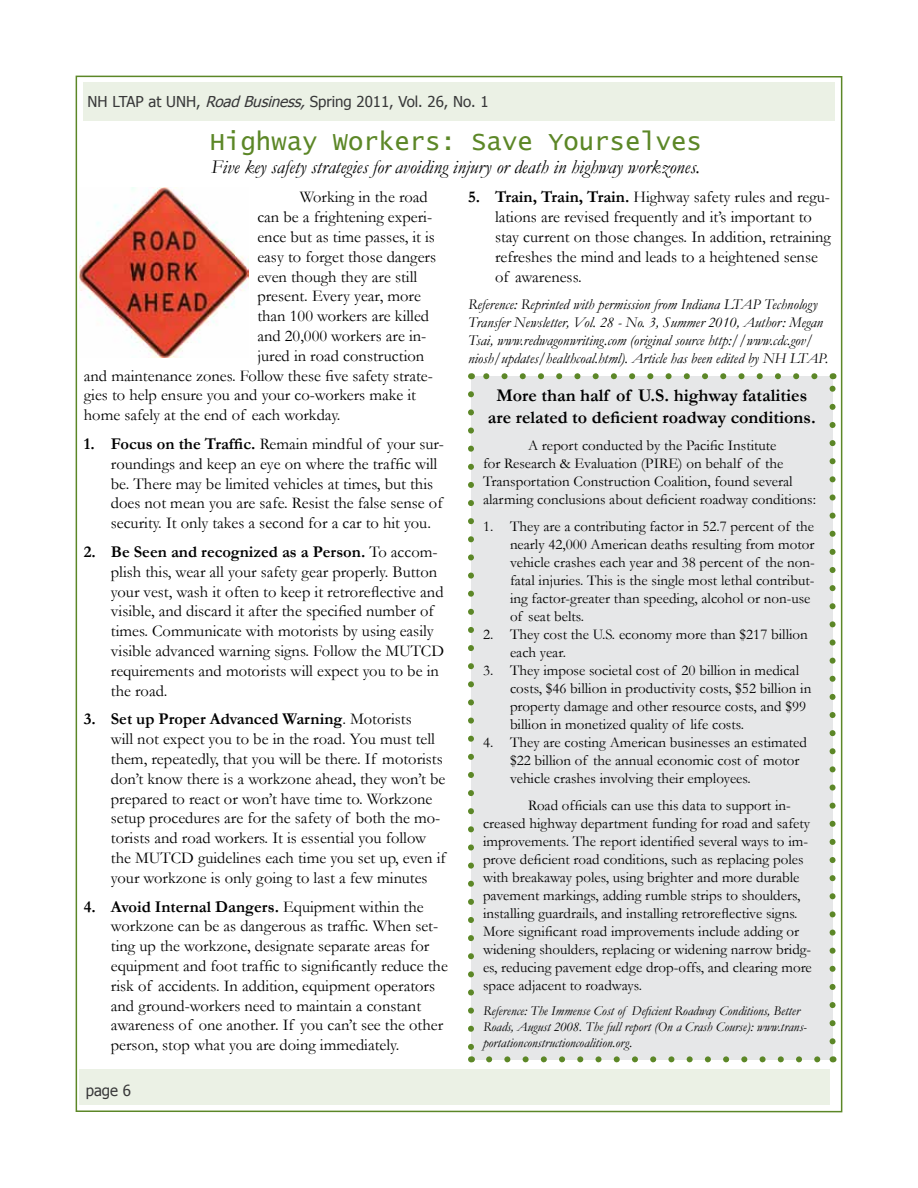
<style>
.page{position:relative;width:918px;height:1188px;background:#fff}
.page>*{position:absolute;margin:0;border:0;box-sizing:border-box;transform-origin:0 0}
.t1{font:25.5px "Lucida Console";color:#5c8727}
.t2{font:italic 19.5px "Garamond";color:#000}
.t3{font:700 18px/21.6px "Garamond";color:#000;text-align:center}
.t4{font:16.5px/19.8px "Garamond";color:#000}
.t5{font:15.3px "Tahoma";color:#383839}
.t6{font:15px/18px "Garamond";color:#000}
.t7{font:italic 15px/18px "Garamond";color:#000}
.t8{font:15px "Tahoma";color:#383839}
.t9{font:italic 13.5px/16.2px "Garamond";color:#000}
.s1{font-style:italic}
.s2{font-weight:700}
</style>
<div class="page">
<div style="left:83px;top:82px;width:752px;height:39px;background:#ebf1e5"></div>
<div style="left:80px;top:1069px;width:750px;height:36px;background:#ebf1e5"></div>
<img style="left:80px;top:188px;width:168px;height:169px">
<div style="left:471px;top:376px;width:362px;height:683px;background:#e6e7e8"></div>
<svg style="left:468px;top:394px;width:6px;height:656px"></svg>
<svg style="left:489px;top:1056px;width:335px;height:6px"></svg>
<svg style="left:830px;top:385px;width:6px;height:656px"></svg>
<svg style="left:483px;top:373px;width:331px;height:6px"></svg>
<p class="t8" style="left:88px;top:91px;width:402px">NH LTAP at UNH, <span class="s1">RoadBusiness,</span>Spring 2011, Vol. 26, No. 1</p>
<h1 class="t1" style="left:210px;top:129px;width:494px">Highway Workers: Save Yourselves</h1>
<p class="t2" style="left:211px;top:154px;width:490px">Five key safety strategies for avoiding injury or death in highway workzones.</p>
<p class="t4" style="left:300px;top:187px;width:130px">Working in the road</p>
<p class="t4" style="left:257px;top:207px;width:176px">can be a frightening experi-</p>
<p class="t4" style="left:257px;top:227px;width:179px">ence but as time passes, it is</p>
<p class="t4" style="left:257px;top:246px;width:180px">easy to forget those dangers</p>
<p class="t4" style="left:257px;top:266px;width:161px">even though they are still</p>
<p class="t4" style="left:257px;top:286px;width:165px">present. Every year, more</p>
<p class="t4" style="left:257px;top:306px;width:173px">than 100 workers are killed</p>
<p class="t4" style="left:257px;top:326px;width:171px">and 20,000 workers are in-</p>
<p class="t4" style="left:257px;top:345px;width:168px">jured in road construction</p>
<p class="t4" style="left:84px;top:365px;width:351px">and maintenance zones. Follow these five safety strate-</p>
<p class="t4" style="left:84px;top:385px;width:334px">gies to help ensure you and your co-workers make it</p>
<p class="t4" style="left:84px;top:405px;width:258px">home safely at the end of each workday.</p>
<p class="t4" style="left:111px;top:434px;width:335px;text-indent:-27px"><span class="s2">1. Focus on the Traffic.</span> Remain mindful of your sur&shy;roundings and keep an eye on where the traffic will be. There may be limited vehicles at times, but this does not mean you are safe. Resist the false sense of security. It only takes a second for a car to hit you.</p>
<p class="t4" style="left:111px;top:542px;width:335px;text-indent:-27px"><span class="s2">2. Be Seen and recognized as a Person.</span> To accom&shy;plish this, wear all your safety gear properly. Button your vest, wash it often to keep it retroreflective and visible, and discard it after the specified number of times. Communicate with motorists by using easily visible advanced warning signs. Follow the MUTCD requirements and motorists will expect you to be in the road.</p>
<p class="t4" style="left:111px;top:709px;width:336px;text-indent:-27px"><span class="s2">3. Set up Proper Advanced Warning</span>. Motorists<br>will not expect you to be in the road. You must tell them, repeatedly, that you will be there. If motorists don’t know there is a workzone ahead, they won’t be prepared to react or won’t have time to. Workzone setup procedures are for the safety of both the mo&shy;torists and road workers. It is essential you follow the MUTCD guidelines each time you set up, even if your workzone is only going to last a few minutes</p>
<p class="t4" style="left:111px;top:896px;width:339px;text-indent:-27px"><span class="s2">4. Avoid Internal Dangers.</span> Equipment within the workzone can be as dangerous as traffic. When set&shy;ting up the workzone, designate separate areas for equipment and foot traffic to significantly reduce the risk of accidents. In addition, equipment operators and ground-workers need to maintain a constant awareness of one another. If you can’t see the other person, stop what you are doing immediately.</p>
<p class="t5" style="left:86px;top:1080px;width:47px">page 6</p>
<p class="t4" style="left:495px;top:187px;width:338px;text-indent:-27px"><span class="s2">5. Train, Train, Train.</span> Highway safety rules and regu&shy;lations are revised frequently and it’s important to stay current on those changes. In addition, retraining refreshes the mind and leads to a heightened sense of awareness.</p>
<p class="t7" style="left:468px;top:295px;width:362px">Reference: Reprinted with permission from Indiana LTAP Technology Transfer Newsletter, Vol. 28 - No. 3, Summer 2010, Author: Megan Tsai, www.redwagonwriting.com (original source http://www.cdc.gov/ niosh/updates/healthcoal.html). Article has been edited by NH LTAP.</p>
<p class="t3" style="left:488px;top:385px;width:329px">More than half of U.S. highway fatalities are related to deficient roadway conditions.</p>
<p class="t6" style="left:483px;top:435px;width:335px;text-indent:45px">A report conducted by the Pacific Institute<br>for Research &amp; Evaluation (PIRE) on behalf of the Transportation Construction Coalition, found several alarming conclusions about deficient roadway conditions:</p>
<p class="t6" style="left:510px;top:516px;width:306px;text-indent:-27px">1. They are a contributing factor in 52.7 percent of the nearly 42,000 American deaths resulting from motor vehicle crashes each year and 38 percent of the non&shy;fatal injuries. This is the single most lethal contribut&shy;ing factor-greater than speeding, alcohol or non-use of seat belts.</p>
<p class="t6" style="left:510px;top:624px;width:299px;text-indent:-27px">2. They cost the U.S. economy more than $217 billion each year.</p>
<p class="t6" style="left:510px;top:660px;width:303px;text-indent:-27px">3. They impose societal cost of 20 billion in medical costs, $46 billion in productivity costs, $52 billion in property damage and other resource costs, and $99 billion in monetized quality of life costs.</p>
<p class="t6" style="left:510px;top:732px;width:298px;text-indent:-27px">4. They are costing American businesses an estimated $22 billion of the annual economic cost of motor vehicle crashes involving their employees.</p>
<p class="t6" style="left:483px;top:795px;width:330px;text-indent:45px">Road officials can use this data to support in&shy;creased highway department funding for road and safety improvements. The report identified several ways to im&shy;prove deficient road conditions, such as replacing poles with breakaway poles, using brighter and more durable pavement markings, adding rumble strips to shoulders, installing guardrails, and installing retroreflective signs.<br>More significant road improvements include adding or widening shoulders, replacing or widening narrow bridg&shy;es, reducing pavement edge drop-offs, and clearing more space adjacent to roadways.</p>
<p class="t9" style="left:483px;top:1002px;width:325px">Reference: The Immense Cost of Deficient Roadway Conditions, Better<br>Roads, August 2008. The full report (On a Crash Course): www.trans&shy;portationconstructioncoalition.org.</p>
</div>
